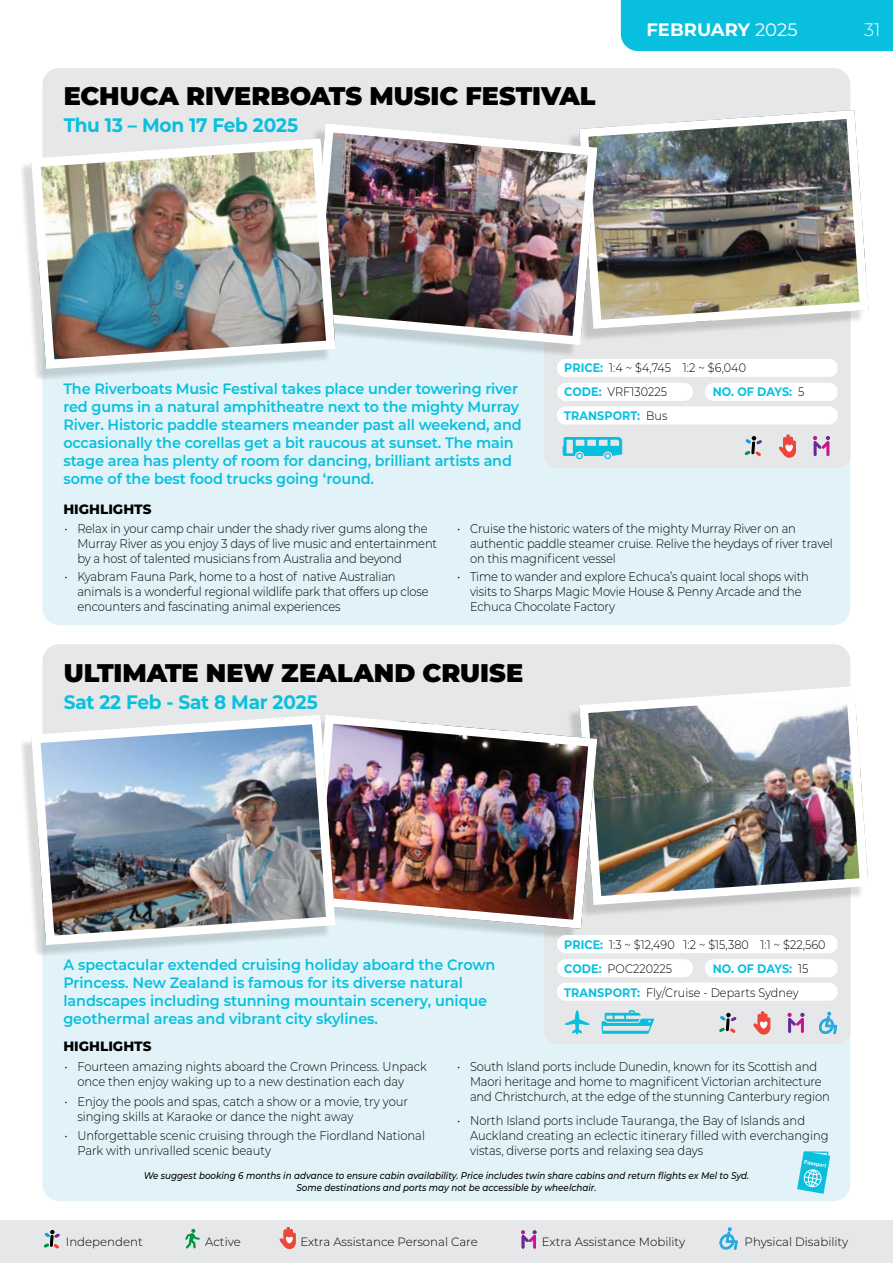
<style>
.page{position:relative;width:893px;height:1263px;background:#fff}
.page>*{position:absolute;margin:0;border:0;box-sizing:border-box;transform-origin:0 0}
.t1{font:900 25.5px "Montserrat";color:#000}
.t2{font:700 19.5px "Montserrat";letter-spacing:-.015em;color:#08c0de;scale:.95 1}
.t3{font:700 18px "Montserrat";color:#fff}
.t4{font:300 18px "Montserrat";color:#fff}
.t5{font:600 15px/18px "Montserrat";letter-spacing:-.01em;color:#08c0de;scale:.96 1}
.t6{font:800 13.5px "Montserrat";color:#000}
.t7{font:300 12.75px/15px "Montserrat";letter-spacing:-.01em;color:#000;scale:.9 1}
.t8{font:300 12.3px/24px "Montserrat";letter-spacing:.005em;color:#000;scale:.91 1}
.t9{font:700 12.3px "Montserrat";letter-spacing:.005em;color:#08c0de;scale:.91 1}
.t10{font:300 12px "Montserrat";color:#000}
.t11{font:italic 500 9.75px/12px "Montserrat";color:#000;text-align:center;scale:.9 1}
.s1{font-weight:400}
.s2{font-weight:700;color:#08c0de}
.s3{font-weight:300;color:#000}
</style>
<div class="page">
<div style="left:621px;top:0;width:272px;height:51px;background:#08c0de"></div>
<div style="left:0;top:1220px;width:893px;height:43px;background:#e6e7e8"></div>
<svg style="left:44px;top:1230px;width:16px;height:18px"></svg>
<svg style="left:279px;top:1227px;width:17px;height:22px"></svg>
<svg style="left:521px;top:1230px;width:16px;height:18px"></svg>
<svg style="left:719px;top:1227px;width:19px;height:23px"></svg>
<svg style="left:185px;top:1229px;width:15px;height:19px"></svg>
<div style="left:42px;top:68px;width:808px;height:162px;background:#e6e7e8;border-radius:17px"></div>
<div style="left:42px;top:217px;width:808px;height:408px;background:#e1f3f8;border-radius:17px"></div>
<div style="left:544px;top:225px;width:306px;height:243px;background:#e6e7e8;border-radius:13px"></div>
<div style="left:567px;top:114px;width:297px;height:227px;background:#000;opacity:.15"></div>
<img style="left:575px;top:106px;width:294px;height:227px">
<div style="left:296px;top:128px;width:297px;height:230px;background:#000;opacity:.15"></div>
<img style="left:304px;top:119px;width:298px;height:230px">
<div style="left:19px;top:143px;width:312px;height:239px;background:#000;opacity:.15"></div>
<img style="left:26px;top:134px;width:314px;height:240px">
<div style="left:557px;top:359px;width:281px;height:18px;background:#fff;border-radius:9px"></div>
<div style="left:557px;top:383px;width:136px;height:18px;background:#fff;border-radius:9px"></div>
<div style="left:705px;top:383px;width:133px;height:18px;background:#fff;border-radius:9px"></div>
<div style="left:557px;top:406px;width:281px;height:18px;background:#fff;border-radius:9px"></div>
<svg style="left:779px;top:434px;width:17px;height:24px"></svg>
<svg style="left:813px;top:436px;width:17px;height:20px"></svg>
<svg style="left:744px;top:436px;width:18px;height:20px"></svg>
<svg style="left:563px;top:437px;width:59px;height:22px"></svg>
<div style="left:42px;top:644px;width:808px;height:162px;background:#e6e7e8;border-radius:17px"></div>
<div style="left:42px;top:793px;width:808px;height:408px;background:#e1f3f8;border-radius:17px"></div>
<div style="left:544px;top:801px;width:306px;height:243px;background:#e6e7e8;border-radius:13px"></div>
<div style="left:567px;top:690px;width:297px;height:228px;background:#000;opacity:.15"></div>
<img style="left:575px;top:682px;width:294px;height:227px">
<div style="left:296px;top:719px;width:297px;height:223px;background:#000;opacity:.15"></div>
<img style="left:340px;top:710px;width:262px;height:223px">
<div style="left:19px;top:719px;width:312px;height:239px;background:#000;opacity:.15"></div>
<img style="left:26px;top:710px;width:314px;height:240px">
<div style="left:557px;top:935px;width:281px;height:18px;background:#fff;border-radius:9px"></div>
<div style="left:557px;top:959px;width:136px;height:18px;background:#fff;border-radius:9px"></div>
<div style="left:705px;top:959px;width:133px;height:18px;background:#fff;border-radius:9px"></div>
<div style="left:557px;top:983px;width:281px;height:18px;background:#fff;border-radius:9px"></div>
<svg style="left:819px;top:1012px;width:18px;height:22px"></svg>
<svg style="left:753px;top:1011px;width:17px;height:23px"></svg>
<svg style="left:787px;top:1013px;width:17px;height:20px"></svg>
<svg style="left:719px;top:1013px;width:17px;height:20px"></svg>
<svg style="left:601px;top:1010px;width:53px;height:24px"></svg>
<svg style="left:797px;top:1151px;width:33px;height:43px"></svg>
<svg style="left:565px;top:1010px;width:25px;height:24px"></svg>
<h1 class="t1" style="left:64px;top:77px;width:533px">ECHUCA RIVERBOATS MUSIC FESTIVAL</h1>
<h2 class="t2" style="left:64px;top:111px;width:248px">Thu 13 – Mon 17 Feb 2025</h2>
<h3 class="t3" style="left:646px;top:17px;width:153px">FEBRUARY <span class="s1">2025</span></h3>
<h3 class="t4" style="left:864px;top:17px;width:18px">31</h3>
<p class="t5" style="left:63px;top:379px;width:479px">The Riverboats Music Festival takes place under towering river red gums in a natural amphitheatre next to the mighty Murray River. Historic paddle steamers meander past all weekend, and occasionally the corellas get a bit raucous at sunset. The main stage area has plenty of room for dancing, brilliant artists and some of the best food trucks going ‘round.</p>
<p class="t6" style="left:63px;top:499px;width:90px">HIGHLIGHTS</p>
<p class="t8" style="left:564px;top:356px;width:201px"><span class="s2">PRICE:</span> 1:4 ~ $4,745 1:2 ~ $6,040<br><span class="s2">CODE:</span> VRF130225</p>
<p class="t9" style="left:713px;top:383px;width:102px">NO. OF DAYS: <span class="s3">5</span></p>
<p class="t9" style="left:564px;top:407px;width:115px">TRANSPORT: <span class="s3">Bus</span></p>
<p class="t7" style="left:77px;top:520px;width:401px;text-indent:-13px">• Relax in your camp chair under the shady river gums along the<br>Murray River as you enjoy 3 days of live music and entertainment by a host of talented musicians from Australia and beyond</p>
<p class="t7" style="left:77px;top:568px;width:392px;text-indent:-13px">• Kyabram Fauna Park, home to a host of native Australian animals is a wonderful regional wildlife park that offers up close encounters and fascinating animal experiences</p>
<p class="t7" style="left:470px;top:520px;width:405px;text-indent:-13px">• Cruise the historic waters of the mighty Murray River on an authentic paddle steamer cruise. Relive the heydays of river travel on this magnificent vessel</p>
<p class="t7" style="left:470px;top:568px;width:378px;text-indent:-13px">• Time to wander and explore Echuca’s quaint local shops with visits to Sharps Magic Movie House &amp; Penny Arcade and the<br>Echuca Chocolate Factory</p>
<h1 class="t1" style="left:64px;top:653px;width:461px">ULTIMATE NEW ZEALAND CRUISE</h1>
<h2 class="t2" style="left:64px;top:688px;width:269px">Sat 22 Feb - Sat 8 Mar 2025</h2>
<p class="t5" style="left:63px;top:955px;width:452px">A spectacular extended cruising holiday aboard the Crown Princess. New Zealand is famous for its diverse natural landscapes including stunning mountain scenery, unique geothermal areas and vibrant city skylines.</p>
<p class="t6" style="left:63px;top:1036px;width:90px">HIGHLIGHTS</p>
<p class="t8" style="left:564px;top:932px;width:289px"><span class="s2">PRICE:</span> 1:3 ~ $12,490 1:2 ~ $15,380 1:1 ~ $22,560<br><span class="s2">CODE:</span> POC220225</p>
<p class="t8" style="left:564px;top:956px;width:270px;text-indent:148px"><span class="s2">NO. OF DAYS:</span> 15<br><span class="s2">TRANSPORT:</span> Fly/Cruise - Departs Sydney</p>
<p class="t7" style="left:77px;top:1059px;width:390px;text-indent:-13px">• Fourteen amazing nights aboard the Crown Princess. Unpack once then enjoy waking up to a new destination each day</p>
<p class="t7" style="left:77px;top:1093px;width:369px;text-indent:-13px">• Enjoy the pools and spas, catch a show or a movie, try your singing skills at Karaoke or dance the night away</p>
<p class="t7" style="left:77px;top:1127px;width:388px;text-indent:-13px">• Unforgettable scenic cruising through the Fiordland National<br>Park with unrivalled scenic beauty</p>
<p class="t7" style="left:470px;top:1059px;width:401px;text-indent:-13px">• South Island ports include Dunedin, known for its Scottish and<br>Maori heritage and home to magnificent Victorian architecture and Christchurch, at the edge of the stunning Canterbury region</p>
<p class="t7" style="left:470px;top:1112px;width:400px;text-indent:-13px">• North Island ports include Tauranga, the Bay of Islands and<br>Auckland creating an eclectic itinerary filled with everchanging vistas, diverse ports and relaxing sea days</p>
<p class="t11" style="left:144px;top:1169px;width:674px">We suggest booking 6 months in advance to ensure cabin availability. Price includes twin share cabins and return flights ex Mel to Syd.<br>Some destinations and ports may not be accessible by wheelchair.</p>
<p class="t10" style="left:66px;top:1233px;width:78px">Independent</p>
<p class="t10" style="left:205px;top:1233px;width:37px">Active</p>
<p class="t10" style="left:300px;top:1233px;width:179px">Extra Assistance Personal Care</p>
<p class="t10" style="left:542px;top:1233px;width:145px">Extra Assistance Mobility</p>
<p class="t10" style="left:745px;top:1233px;width:105px">Physical Disability</p>
</div>
